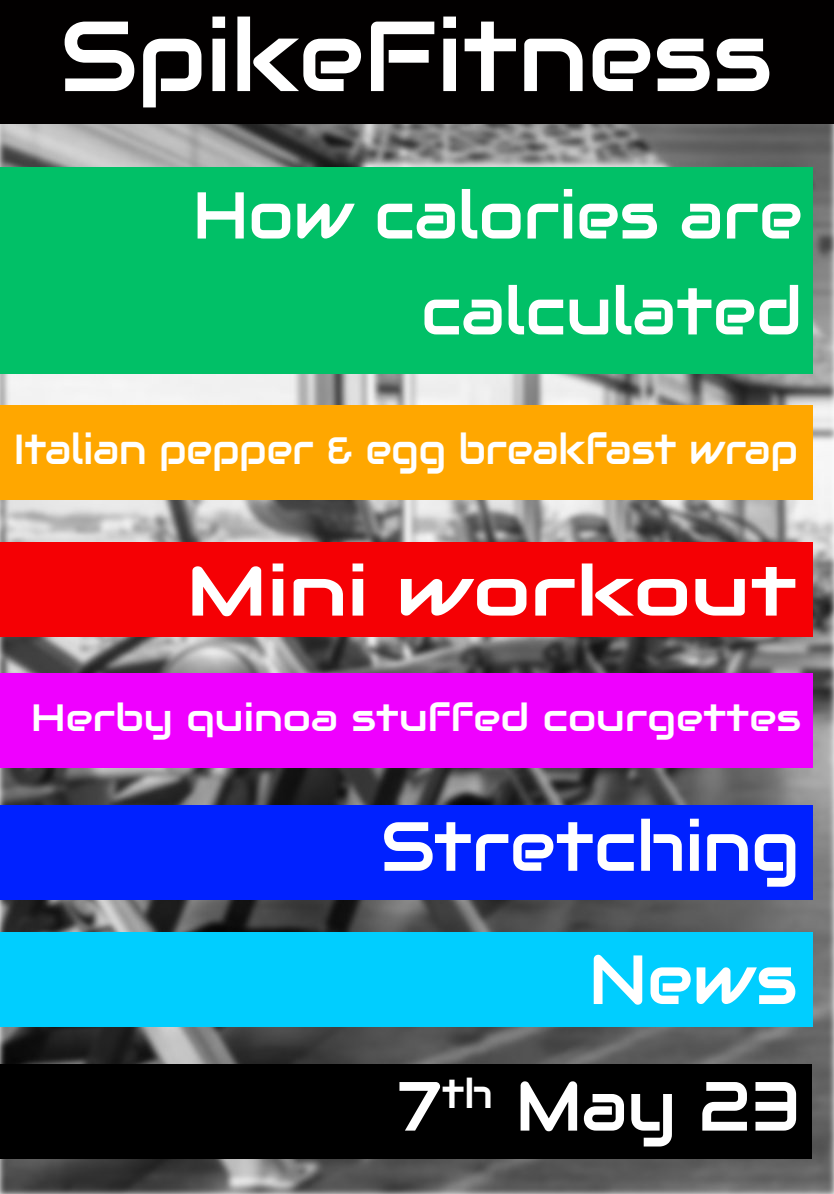
<style>
.page{position:relative;width:834px;height:1194px;background:#fff}
.page>*{position:absolute;margin:0;border:0;box-sizing:border-box;transform-origin:0 0}
.t1{font:99.2px "Audiowide";color:#fff}
.t2{font:69.4px/133.2px "Audiowide";color:#fff;text-align:right}
.t3{font:69.4px "Audiowide";color:#fff;scale:1.22 1}
.t4{font:66px/95.9px "Audiowide";color:#fff;text-align:right}
.t5{font:42px "Audiowide";color:#fff;scale:.94 1}
.t6{font:38px "Audiowide";color:#fff;scale:1.09 1}
</style>
<div class="page">
<img style="left:0;top:124px;width:834px;height:1070px">
<div style="left:0;top:0;width:834px;height:124px;background:#020000"></div>
<div style="left:0;top:167px;width:813px;height:207px;background:#01c067"></div>
<div style="left:0;top:406px;width:813px;height:94px;background:#ffa700"></div>
<div style="left:0;top:543px;width:813px;height:94px;background:#f50004"></div>
<div style="left:0;top:673px;width:813px;height:95px;background:#ef00ff"></div>
<div style="left:0;top:805px;width:813px;height:95px;background:#0021ff"></div>
<div style="left:0;top:932px;width:813px;height:95px;background:#00ceff"></div>
<div style="left:0;top:1065px;width:812px;height:94px;background:#000"></div>
<h1 class="t1" style="left:60px;top:-7px;width:714px">SpikeFitness</h1>
<h3 class="t4" style="left:193px;top:167px;width:611px">How calories are calculated</h3>
<p class="t5" style="left:14px;top:422px;width:836px">Italian pepper &amp; egg breakfast wrap</p>
<h2 class="t3" style="left:186px;top:547px;width:502px">Mini workout</h2>
<p class="t6" style="left:31px;top:693px;width:708px">Herby quinoa stuffed courgettes</p>
<h2 class="t2" style="left:381px;top:780px;width:420px">Stretching<br>News</h2>
<h2 class="t2" style="left:397px;top:1040px;width:405px">7<sup>th</sup> May 23</h2>
</div>
